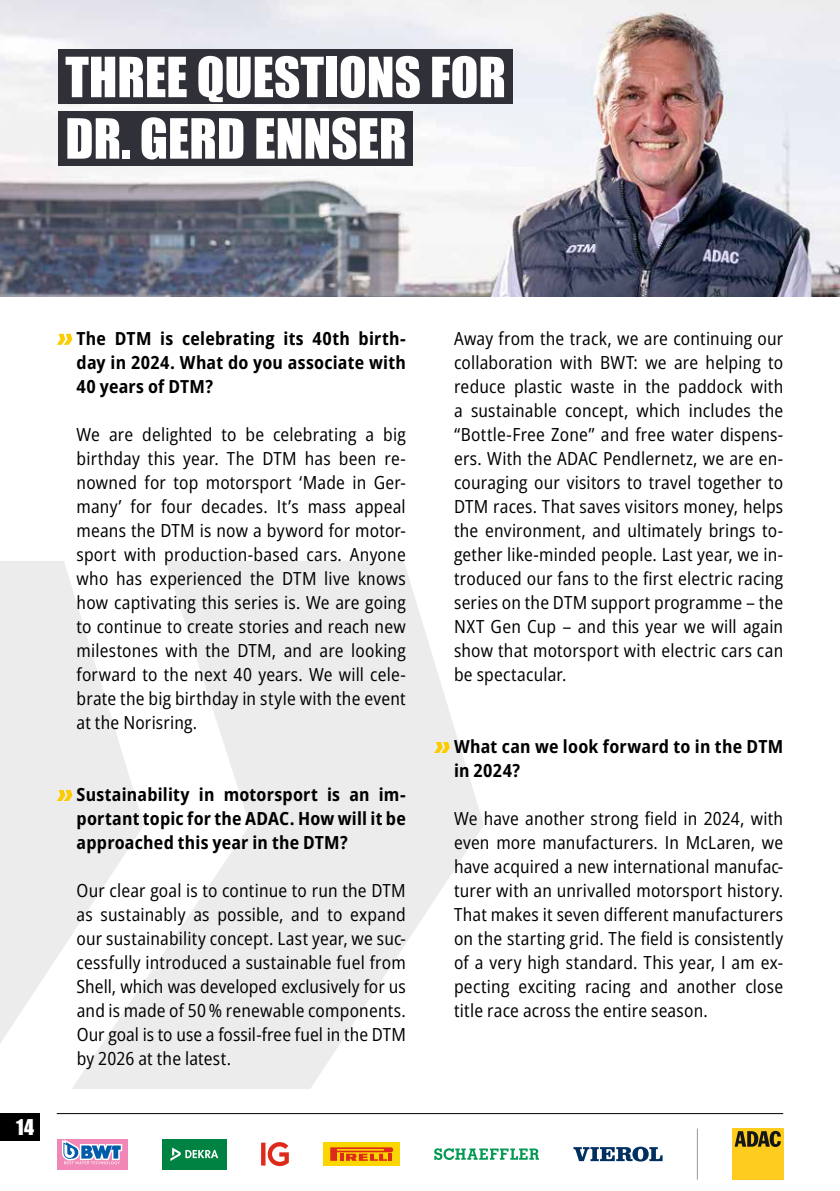
<style>
.page{position:relative;width:840px;height:1191px;background:#fff}
.page>*{position:absolute;margin:0;border:0;box-sizing:border-box;transform-origin:0 0}
.t1{font:51.2px/61.4px "Impact";color:#fff}
.t2{font:20px "Impact";color:#fff}
.t3{font:semi-condensed 18px/24px "Open Sans";letter-spacing:.01em;color:#000;text-align:justify}
.t4{font:700 semi-condensed 18px/24px "Open Sans";letter-spacing:.01em;color:#000;text-align:justify}
</style>
<div class="page">
<img style="left:0;top:0;width:839px;height:297px">
<svg style="left:0;top:561px;width:483px;height:528px;fill:#ececec"></svg>
<div style="left:0;top:1113px;width:40px;height:27px;background:#000"></div>
<hr style="left:57px;top:1113px;width:725px;height:1px;background:#000">
<svg style="left:434px;top:1148px;width:104px;height:12px"></svg>
<hr style="left:696px;top:1128px;width:1px;height:51px;background:#989999">
<div style="left:731px;top:1128px;width:51px;height:51px;background:#fecb1f"></div>
<svg style="left:734px;top:1130px;width:46px;height:17px"></svg>
<div style="left:57px;top:1139px;width:70px;height:30px;background:#f087b6"></div>
<svg style="left:62px;top:1139px;width:60px;height:25px"></svg>
<svg style="left:261px;top:1142px;width:28px;height:24px"></svg>
<div style="left:323px;top:1142px;width:76px;height:23px;background:#fcd600"></div>
<svg style="left:330px;top:1147px;width:63px;height:13px"></svg>
<div style="left:162px;top:1139px;width:64px;height:30px;background:#008243"></div>
<svg style="left:170px;top:1147px;width:48px;height:14px"></svg>
<svg style="left:573px;top:1146px;width:89px;height:15px"></svg>
<div style="left:58px;top:50px;width:454px;height:54px;background:#2f3038"></div>
<div style="left:58px;top:111px;width:355px;height:54px;background:#2f3038"></div>
<svg style="left:57px;top:334px;width:15px;height:11px"></svg>
<svg style="left:57px;top:790px;width:15px;height:11px"></svg>
<svg style="left:434px;top:742px;width:15px;height:11px"></svg>
<h1 class="t1" style="left:65px;top:45px;width:442px">THREE QUESTIONS FOR<br>DR. GERD ENNSER</h1>
<p class="t2" style="left:16px;top:1111px;width:20px">14</p>
<p class="t4" style="left:77px;top:326px;width:330px">The DTM is celebrating its 40th birth&shy;day in 2024. What do you associate with 40 years of DTM?</p>
<p class="t3" style="left:76px;top:422px;width:330px">We are delighted to be celebrating a big birthday this year. The DTM has been re&shy;nowned for top motorsport ‘Made in Ger&shy;many’ for four decades. It’s mass appeal means the DTM is now a byword for motor&shy;sport with production-based cars. Anyone who has experienced the DTM live knows how captivating this series is. We are going to continue to create stories and reach new milestones with the DTM, and are looking forward to the next 40 years. We will cele&shy;brate the big birthday in style with the event at the Norisring.</p>
<p class="t4" style="left:77px;top:782px;width:330px">Sustainability in motorsport is an im&shy;portant topic for the ADAC. How will it be approached this year in the DTM?</p>
<p class="t3" style="left:77px;top:878px;width:330px">Our clear goal is to continue to run the DTM as sustainably as possible, and to expand our sustainability concept. Last year, we suc&shy;cessfully introduced a sustainable fuel from Shell, which was developed exclusively for us and is made of 50 % renewable components.<br>Our goal is to use a fossil-free fuel in the DTM by 2026 at the latest.</p>
<p class="t3" style="left:454px;top:326px;width:330px">Away from the track, we are continuing our collaboration with BWT: we are helping to reduce plastic waste in the paddock with a sustainable concept, which includes the “Bottle-Free Zone” and free water dispens&shy;ers. With the ADAC Pendlernetz, we are en&shy;couraging our visitors to travel together to DTM races. That saves visitors money, helps the environment, and ultimately brings to&shy;gether like-minded people. Last year, we in&shy;troduced our fans to the first electric racing series on the DTM support programme – the NXT Gen Cup – and this year we will again show that motorsport with electric cars can be spectacular.</p>
<p class="t4" style="left:454px;top:734px;width:330px">What can we look forward to in the DTM in 2024?</p>
<p class="t3" style="left:454px;top:806px;width:330px">We have another strong field in 2024, with even more manufacturers. In McLaren, we have acquired a new international manufac&shy;turer with an unrivalled motorsport history.<br>That makes it seven different manufacturers on the starting grid. The field is consistently of a very high standard. This year, I am ex&shy;pecting exciting racing and another close title race across the entire season.</p>
</div>
